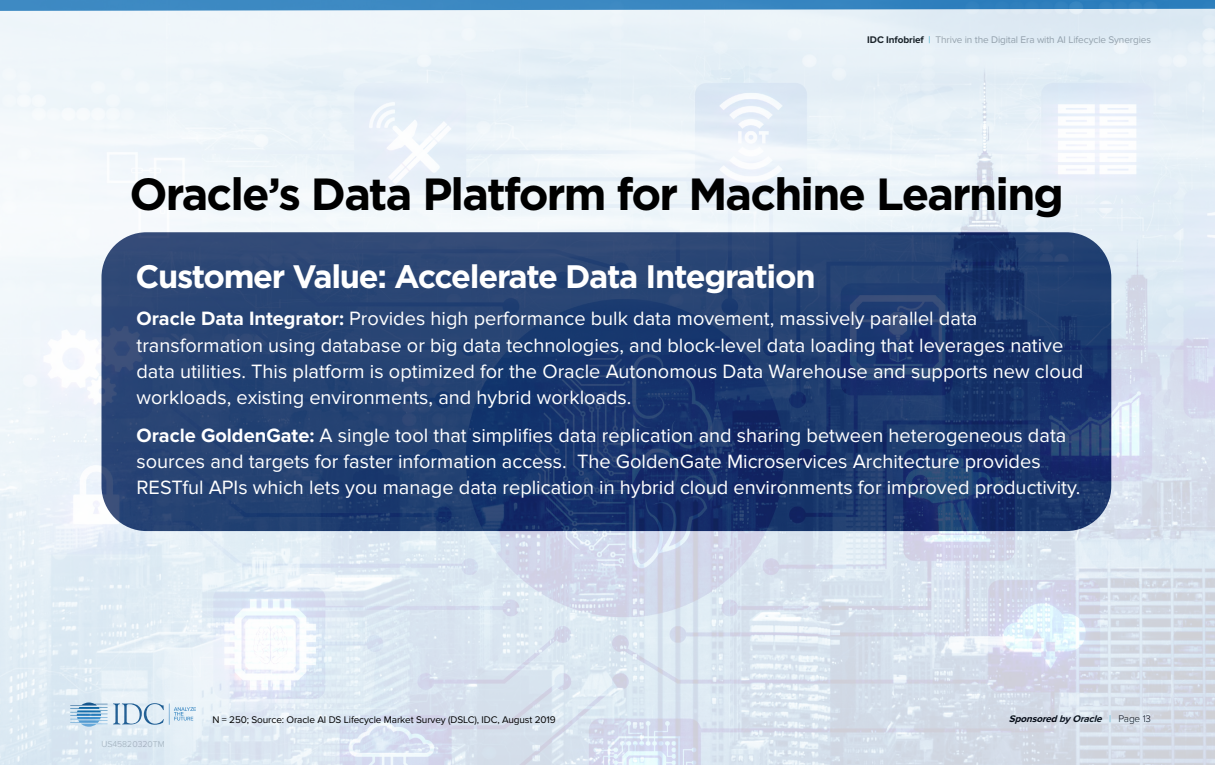
<style>
.page{position:relative;width:1215px;height:765px;background:#fff}
.page>*{position:absolute;margin:0;border:0;box-sizing:border-box;transform-origin:0 0}
.t1{font:700 45px "Gotham";letter-spacing:-.04em;color:#000}
.t2{font:700 32.5px "Gotham";letter-spacing:-.04em;color:#fff}
.t3{font:20px/26.2px "Proxima Nova";color:#fff}
.t4{font:10px "Proxima Nova";letter-spacing:-.01em;color:#000}
.t5{font:10px "Proxima Nova";letter-spacing:-.01em;color:#a1a3a6}
.t6{font:italic 700 10px "Proxima Nova";color:#000}
.t7{font:300 8.75px "Proxima Nova";color:#b4b6b8}
.s1{font-weight:700;color:#000}
.s2{color:#36aec7}
.s3{font-weight:700}
.s4{font-weight:300;font-style:normal;color:#36aec7}
.s5{font-weight:300;font-style:normal}
</style>
<div class="page">
<img style="left:0;top:0;width:1215px;height:765px">
<p class="t5" style="left:867px;top:34px;width:285px"><span class="s1">IDC Infobrief</span> <span class="s2">|</span> Thrive in the Digital Era with AI Lifecycle Synergies</p>
<p class="t1" style="left:129px;top:168px;width:936px">Oracle’s Data Platform for Machine Learning</p>
<p class="t2" style="left:135px;top:258px;width:682px">Customer Value: Accelerate Data Integration</p>
<p class="t3" style="left:136px;top:306px;width:948px"><span class="s3">Oracle Data Integrator:</span> Provides high performance bulk data movement, massively parallel data transformation using database or big data technologies, and block-level data loading that leverages native data utilities. This platform is optimized for the Oracle Autonomous Data Warehouse and supports new cloud workloads, existing environments, and hybrid workloads.</p>
<p class="t3" style="left:136px;top:422px;width:945px"><span class="s3">Oracle GoldenGate:</span> A single tool that simplifies data replication and sharing between heterogeneous data sources and targets for faster information access. The GoldenGate Microservices Architecture provides<br>RESTful APIs which lets you manage data replication in hybrid cloud environments for improved productivity.</p>
<p class="t7" style="left:101px;top:739px;width:65px">US45820320TM</p>
<p class="t4" style="left:212px;top:713px;width:345px">N = 250; Source: Oracle AI DS Lifecycle Market Survey (DSLC), IDC, August 2019</p>
<p class="t6" style="left:1009px;top:713px;width:144px">SponsoredbyOracle <span class="s4">|</span> <span class="s5">P a g e 1 3</span></p>
</div>
